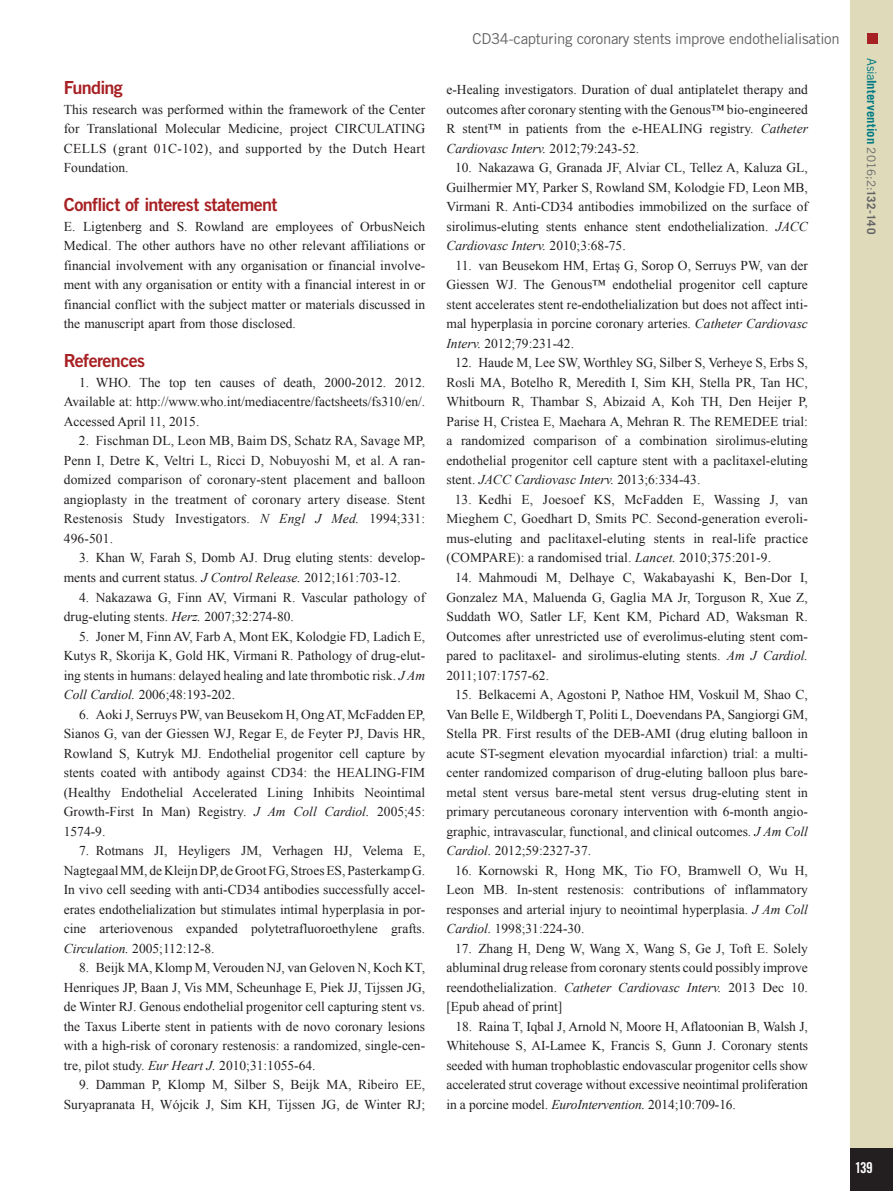
<style>
.page{position:relative;width:893px;height:1191px;background:#fff}
.page>*{position:absolute;margin:0;border:0;box-sizing:border-box;transform-origin:0 0}
.intertitre1{font:18px "Trade Gothic LT Std Bd 2";letter-spacing:-.035em;color:#a72023}
.t1{font:15px "Trade Gothic LT Std";letter-spacing:-.02em;color:#636366}
.t2{font:15px "Trade Gothic LT Std Bd Cn 20";color:#fff}
.references{font:13.5px/19.5px "Times New Roman";color:#231f20;text-align:justify}
.text_1er_paragraph{font:13.5px/19.5px "Times New Roman";color:#231f20;text-align:justify}
.t3{font:700 12.75px "Trade Gothic LT Std";letter-spacing:.005em;color:#007a84}
.s1{font-style:italic}
.s2{font-weight:400}
.s3{font-weight:400;font-size:11.7px;color:#636366}
.s4{font-size:11.7px;color:#636366}
</style>
<div class="page">
<div style="left:850px;top:0;width:43px;height:1191px;background:#dedaba"></div>
<div style="left:850px;top:1148px;width:43px;height:43px;background:#231f20"></div>
<div style="left:867px;top:34px;width:11px;height:10px;background:#a72023"></div>
<p class="intertitre1" style="left:64px;top:77px;width:61px">Funding</p>
<p class="text_1er_paragraph" style="left:64px;top:99px;width:363px">This research was performed within the framework of the Center for Translational Molecular Medicine, project CIRCULATING CELLS (grant 01C-102), and supported by the Dutch Heart Foundation.</p>
<p class="intertitre1" style="left:64px;top:194px;width:215px">Conflict of interest statement</p>
<p class="text_1er_paragraph" style="left:64px;top:216px;width:363px">E. Ligtenberg and S. Rowland are employees of OrbusNeich Medical. The other authors have no other relevant affiliations or financial involvement with any organisation or financial involve&shy;ment with any organisation or entity with a financial interest in or financial conflict with the subject matter or materials discussed in the manuscript apart from those disclosed.</p>
<p class="intertitre1" style="left:64px;top:350px;width:83px">References</p>
<p class="references" style="left:64px;top:372px;width:363px;text-indent:15px">1. WHO. The top ten causes of death, 2000-2012. 2012.<br>Available at: http://www.who.int/mediacentre/factsheets/fs310/en/.<br>Accessed April 11, 2015.</p>
<p class="references" style="left:64px;top:431px;width:363px;text-indent:15px">2. Fischman DL, Leon MB, Baim DS, Schatz RA, Savage MP, Penn I, Detre K, Veltri L, Ricci D, Nobuyoshi M, et al. A ran&shy;domized comparison of coronary-stent placement and balloon angioplasty in the treatment of coronary artery disease. Stent Restenosis Study Investigators. <span class="s1">N Engl J Med.</span> 1994;331:<br>496-501.</p>
<p class="references" style="left:64px;top:548px;width:363px;text-indent:15px">3. Khan W, Farah S, Domb AJ. Drug eluting stents: develop&shy;ments and current status. <span class="s1">J Control Release.</span> 2012;161:703-12.</p>
<p class="references" style="left:64px;top:587px;width:363px;text-indent:15px">4. Nakazawa G, Finn AV, Virmani R. Vascular pathology of drug-eluting stents. <span class="s1">Herz.</span> 2007;32:274-80.</p>
<p class="references" style="left:64px;top:626px;width:363px;text-indent:15px">5. Joner M, Finn AV, Farb A, Mont EK, Kolodgie FD, Ladich E, Kutys R, Skorija K, Gold HK, Virmani R. Pathology of drug-elut&shy;ing stents in humans: delayed healing and late thrombotic risk. <span class="s1">J Am Coll Cardiol.</span> 2006;48:193-202.</p>
<p class="references" style="left:64px;top:704px;width:363px;text-indent:15px">6. Aoki J, Serruys PW, van Beusekom H, Ong AT, McFadden EP, Sianos G, van der Giessen WJ, Regar E, de Feyter PJ, Davis HR, Rowland S, Kutryk MJ. Endothelial progenitor cell capture by stents coated with antibody against CD34: the HEALING-FIM (Healthy Endothelial Accelerated Lining Inhibits Neointimal Growth-First In Man) Registry. <span class="s1">J Am Coll Cardiol.</span> 2005;45:<br>1574-9.</p>
<p class="references" style="left:64px;top:840px;width:363px;text-indent:15px">7. Rotmans JI, Heyligers JM, Verhagen HJ, Velema E, Nagtegaal MM, de Kleijn DP, de Groot FG, Stroes ES, Pasterkamp G.<br>In vivo cell seeding with anti-CD34 antibodies successfully accel&shy;erates endothelialization but stimulates intimal hyperplasia in por&shy;cine arteriovenous expanded polytetrafluoroethylene grafts.<br><span class="s1">Circulation.</span> 2005;112:12-8.</p>
<p class="references" style="left:64px;top:957px;width:363px;text-indent:15px">8. Beijk MA, Klomp M, Verouden NJ, van Geloven N, Koch KT, Henriques JP, Baan J, Vis MM, Scheunhage E, Piek JJ, Tijssen JG, de Winter RJ. Genous endothelial progenitor cell capturing stent vs. the Taxus Liberte stent in patients with de novo coronary lesions with a high-risk of coronary restenosis: a randomized, single-cen&shy;tre, pilot study. <span class="s1">Eur Heart J.</span> 2010;31:1055-64.</p>
<p class="references" style="left:64px;top:1074px;width:363px;text-align:right">9. Damman P, Klomp M, Silber S, Beijk MA, Ribeiro EE,<br>Suryapranata H, Wójcik J, Sim KH, Tijssen JG, de Winter RJ;</p>
<p class="t1" style="left:472px;top:30px;width:369px">CD34-capturing coronary stents improve endothelialisation</p>
<p class="references" style="left:446px;top:80px;width:363px">e-Healing investigators. Duration of dual antiplatelet therapy and outcomes after coronary stenting with the Genous™ bio-engineered R stent™ in patients from the e-HEALING registry. <span class="s1">Catheter Cardiovasc Interv.</span> 2012;79:243-52.</p>
<p class="references" style="left:446px;top:158px;width:363px;text-indent:9px">10. Nakazawa G, Granada JF, Alviar CL, Tellez A, Kaluza GL, Guilhermier MY, Parker S, Rowland SM, Kolodgie FD, Leon MB, Virmani R. Anti-CD34 antibodies immobilized on the surface of sirolimus-eluting stents enhance stent endothelialization. <span class="s1">JACC Cardiovasc Interv.</span> 2010;3:68-75.</p>
<p class="references" style="left:446px;top:255px;width:363px;text-indent:9px">11. van Beusekom HM, Ertaş G, Sorop O, Serruys PW, van der Giessen WJ. The Genous™ endothelial progenitor cell capture stent accelerates stent re-endothelialization but does not affect inti&shy;mal hyperplasia in porcine coronary arteries. <span class="s1">Catheter Cardiovasc Interv.</span> 2012;79:231-42.</p>
<p class="references" style="left:446px;top:353px;width:363px;text-indent:9px">12. Haude M, Lee SW, Worthley SG, Silber S, Verheye S, Erbs S, Rosli MA, Botelho R, Meredith I, Sim KH, Stella PR, Tan HC, Whitbourn R, Thambar S, Abizaid A, Koh TH, Den Heijer P, Parise H, Cristea E, Maehara A, Mehran R. The REMEDEE trial: a randomized comparison of a combination sirolimus-eluting endothelial progenitor cell capture stent with a paclitaxel-eluting stent. <span class="s1">JACC Cardiovasc Interv.</span> 2013;6:334-43.</p>
<p class="references" style="left:446px;top:489px;width:363px;text-indent:8px">13. Kedhi E, Joesoef KS, McFadden E, Wassing J, van Mieghem C, Goedhart D, Smits PC. Second-generation everoli&shy;mus-eluting and paclitaxel-eluting stents in real-life practice (COMPARE): a randomised trial. <span class="s1">Lancet.</span> 2010;375:201-9.</p>
<p class="references" style="left:446px;top:567px;width:363px;text-indent:9px">14. Mahmoudi M, Delhaye C, Wakabayashi K, Ben-Dor I, Gonzalez MA, Maluenda G, Gaglia MA Jr, Torguson R, Xue Z, Suddath WO, Satler LF, Kent KM, Pichard AD, Waksman R.<br>Outcomes after unrestricted use of everolimus-eluting stent com&shy;pared to paclitaxel- and sirolimus-eluting stents. <span class="s1">Am J Cardiol.<br></span>2011;107:1757-62.</p>
<p class="references" style="left:446px;top:684px;width:363px;text-indent:9px">15. Belkacemi A, Agostoni P, Nathoe HM, Voskuil M, Shao C, Van Belle E, Wildbergh T, Politi L, Doevendans PA, Sangiorgi GM, Stella PR. First results of the DEB-AMI (drug eluting balloon in acute ST-segment elevation myocardial infarction) trial: a multi&shy;center randomized comparison of drug-eluting balloon plus bare&shy;metal stent versus bare-metal stent versus drug-eluting stent in primary percutaneous coronary intervention with 6-month angio&shy;graphic, intravascular, functional, and clinical outcomes. <span class="s1">J Am Coll Cardiol.</span> 2012;59:2327-37.</p>
<p class="references" style="left:446px;top:860px;width:363px;text-indent:9px">16. Kornowski R, Hong MK, Tio FO, Bramwell O, Wu H, Leon MB. In-stent restenosis: contributions of inflammatory responses and arterial injury to neointimal hyperplasia. <span class="s1">J Am Coll Cardiol.</span> 1998;31:224-30.</p>
<p class="references" style="left:446px;top:938px;width:363px;text-indent:9px">17. Zhang H, Deng W, Wang X, Wang S, Ge J, Toft E. Solely abluminal drug release from coronary stents could possibly improve reendothelialization. <span class="s1">Catheter Cardiovasc Interv.</span> 2013 Dec 10. [Epub ahead of print]</p>
<p class="references" style="left:446px;top:1016px;width:363px;text-indent:9px">18. Raina T, Iqbal J, Arnold N, Moore H, Aflatoonian B, Walsh J, Whitehouse S, AI-Lamee K, Francis S, Gunn J. Coronary stents seeded with human trophoblastic endovascular progenitor cells show accelerated strut coverage without excessive neointimal proliferation in a porcine model. <span class="s1">EuroIntervention.</span> 2014;10:709-16.</p>
<p class="t3" style="left:879px;top:58px;width:177px;rotate:90deg"><span class="s2">Asia</span>Intervention <span class="s3">2016;2:</span><span class="s4">132-140</span></p>
<p class="t2" style="left:855px;top:1158px;width:20px">139</p>
</div>
